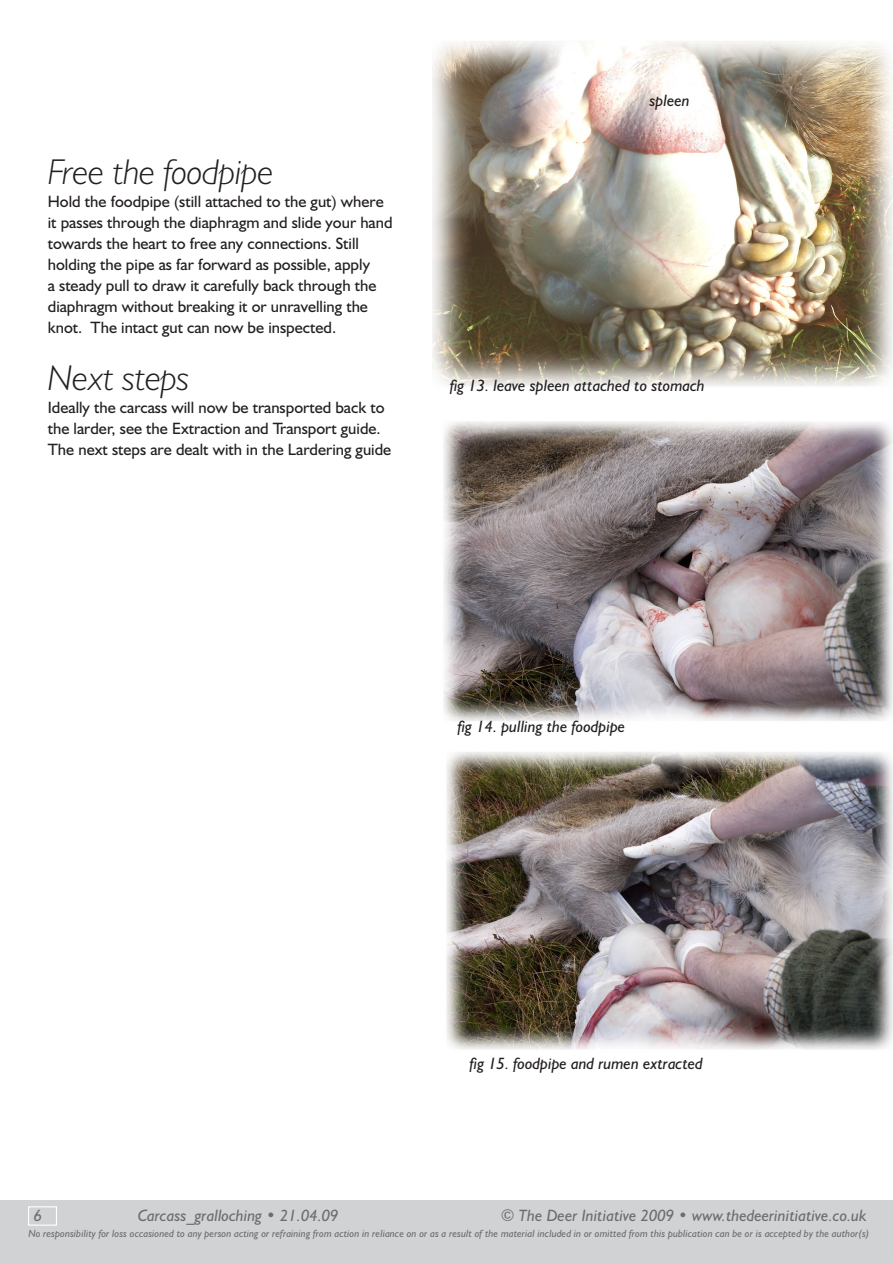
<style>
.page{position:relative;width:893px;height:1263px;background:#fff}
.page>*{position:absolute;margin:0;border:0;box-sizing:border-box;transform-origin:0 0}
.headerMin{font:italic 300 36px "Humanist 521 BT";letter-spacing:-.005em;color:#231f20}
.t1{font:16.5px/21px "Humanist 521 BT";color:#231f20}
.t2{font:italic 16.5px "Humanist 521 BT";color:#231f20}
.t3{font:italic 16.5px "Humanist 521 BT";color:#6c6d70}
.t4{font:italic 10.5px "Humanist 521 BT";letter-spacing:.005em;color:#6c6d70}
</style>
<div class="page">
<img style="left:0;top:41px;width:893px;height:1160px">
<div style="left:0;top:1201px;width:893px;height:62px;background:#d1d2d4"></div>
<div style="left:28px;top:1206px;width:29px;height:20px;border:1px solid #fff"></div>
<p class="headerMin" style="left:48px;top:150px;width:227px">Free the foodpipe</p>
<p class="t1" style="left:48px;top:191px;width:346px">Hold the foodpipe (still attached to the gut) where it passes through the diaphragm and slide your hand towards the heart to free any connections. Still holding the pipe as far forward as possible, apply<br>a steady pull to draw it carefully back through the diaphragm without breaking it or unravelling the knot. The intact gut can now be inspected.</p>
<p class="headerMin" style="left:48px;top:356px;width:143px">Next steps</p>
<p class="t1" style="left:48px;top:396px;width:345px">Ideally the carcass will now be transported back to the larder, see the Extraction and Transport guide.<br>The next steps are dealt with in the Lardering guide</p>
<p class="t2" style="left:649px;top:90px;width:42px">spleen</p>
<p class="t2" style="left:450px;top:375px;width:256px">fig 13. leave spleen attached to stomach</p>
<p class="t2" style="left:458px;top:716px;width:169px">fig 1 4. pulling the foodpipe</p>
<p class="t2" style="left:470px;top:1053px;width:235px">fig 1 5. foodpipe and rumen extracted</p>
<p class="t3" style="left:138px;top:1205px;width:202px">Carcass_gralloching • 21 .04.09</p>
<p class="t3" style="left:501px;top:1205px;width:367px">© The Deer Initiative 2009 • www.thedeerinitiative.co.uk</p>
<p class="t4" style="left:28px;top:1227px;width:843px">No responsibility for loss occasioned to any person acting or refraining from action in reliance on or as a result of the material included in or omitted from this publication can be or is accepted by the author(s)</p>
</div>
